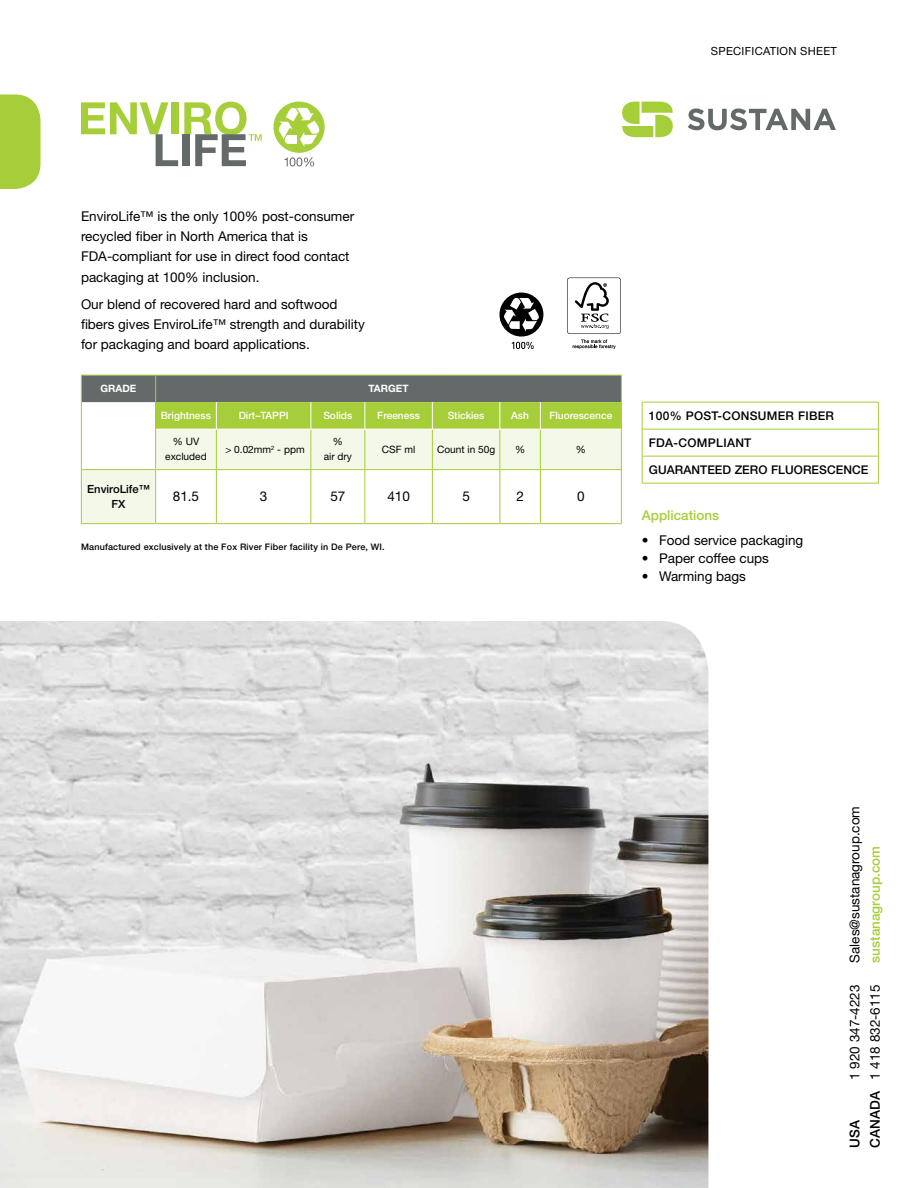
<style>
.page{position:relative;width:918px;height:1188px;background:#fff}
.page>*{position:absolute;margin:0;border:0;box-sizing:border-box;transform-origin:0 0}
.t1{font:13.5px/20.2px "Helvetica Neue LT Std";color:#000}
.t2{font:500 13.5px "Helvetica Neue LT Std";color:#a6ce39}
.t3{font:500 13.5px "Helvetica Neue LT Std";color:#000}
.t4{font:500 12px "Helvetica Neue LT Std";letter-spacing:.025em;color:#000}
.t5{font:500 12px "Helvetica Neue LT Std";letter-spacing:.005em;color:#000}
.t6{font:11.25px "Helvetica Neue LT Std";letter-spacing:.025em;color:#000}
.t7{font:500 11.25px/15px "Helvetica Neue LT Std";color:#000;text-align:center}
.t8{font:500 10.2px "Helvetica Neue LT Std";color:#fff}
.t9{font:10.2px/15px "Helvetica Neue LT Std";color:#000;text-align:center}
.t10{font:700 10.2px "Helvetica Neue LT Std";color:#fff}
.t11{font:500 9px "Helvetica Neue LT Std";letter-spacing:.02em;color:#000}
.s1{font-weight:500}
</style>
<div class="page">
<svg style="left:0;top:94px;width:40px;height:95px;background:#acd146"></svg>
<img style="left:0;top:621px;width:708px;height:567px">
<svg style="left:688px;top:108px;width:148px;height:22px"></svg>
<svg style="left:622px;top:102px;width:51px;height:35px"></svg>
<svg style="left:82px;top:430px;width:539px;height:93px"></svg>
<hr style="left:156px;top:469px;width:60px;height:1px;background:#a6ce39">
<hr style="left:216px;top:469px;width:95px;height:1px;background:#a6ce39">
<hr style="left:311px;top:469px;width:54px;height:1px;background:#a6ce39">
<hr style="left:365px;top:469px;width:67px;height:1px;background:#a6ce39">
<hr style="left:432px;top:469px;width:68px;height:1px;background:#a6ce39">
<hr style="left:500px;top:469px;width:40px;height:1px;background:#a6ce39">
<hr style="left:540px;top:469px;width:82px;height:1px;background:#a6ce39">
<hr style="left:81px;top:429px;width:1px;height:40px;background:#a6ce39">
<hr style="left:216px;top:429px;width:1px;height:40px;background:#a6ce39">
<hr style="left:310px;top:429px;width:1px;height:40px;background:#a6ce39">
<hr style="left:364px;top:429px;width:1px;height:40px;background:#a6ce39">
<hr style="left:432px;top:429px;width:1px;height:40px;background:#a6ce39">
<hr style="left:500px;top:429px;width:1px;height:40px;background:#a6ce39">
<hr style="left:540px;top:429px;width:1px;height:40px;background:#a6ce39">
<hr style="left:621px;top:429px;width:1px;height:40px;background:#a6ce39">
<hr style="left:81px;top:469px;width:75px;height:1px;background:#a6ce39">
<hr style="left:81px;top:470px;width:1px;height:53px;background:#a6ce39">
<hr style="left:155px;top:470px;width:1px;height:53px;background:#a6ce39">
<hr style="left:216px;top:470px;width:1px;height:53px;background:#a6ce39">
<hr style="left:310px;top:470px;width:1px;height:53px;background:#a6ce39">
<hr style="left:364px;top:470px;width:1px;height:53px;background:#a6ce39">
<hr style="left:432px;top:470px;width:1px;height:53px;background:#a6ce39">
<hr style="left:500px;top:470px;width:1px;height:53px;background:#a6ce39">
<hr style="left:540px;top:470px;width:1px;height:53px;background:#a6ce39">
<hr style="left:621px;top:470px;width:1px;height:53px;background:#a6ce39">
<hr style="left:156px;top:523px;width:60px;height:1px;background:#a6ce39">
<hr style="left:216px;top:523px;width:95px;height:1px;background:#a6ce39">
<hr style="left:311px;top:523px;width:54px;height:1px;background:#a6ce39">
<hr style="left:365px;top:523px;width:67px;height:1px;background:#a6ce39">
<hr style="left:432px;top:523px;width:68px;height:1px;background:#a6ce39">
<hr style="left:500px;top:523px;width:40px;height:1px;background:#a6ce39">
<hr style="left:540px;top:523px;width:82px;height:1px;background:#a6ce39">
<hr style="left:216px;top:429px;width:95px;height:1px;background:#fff">
<hr style="left:311px;top:429px;width:54px;height:1px;background:#fff">
<hr style="left:432px;top:429px;width:68px;height:1px;background:#fff">
<hr style="left:500px;top:429px;width:40px;height:1px;background:#fff">
<hr style="left:540px;top:429px;width:81px;height:1px;background:#fff">
<hr style="left:81px;top:523px;width:75px;height:1px;background:#a6ce39">
<hr style="left:155px;top:429px;width:1px;height:40px;background:#a6ce39">
<svg style="left:81px;top:375px;width:541px;height:54px;background:#8ca160"></svg>
<hr style="left:642px;top:402px;width:237px;height:1px;background:#a6ce39">
<hr style="left:642px;top:429px;width:237px;height:1px;background:#a6ce39">
<hr style="left:642px;top:456px;width:237px;height:1px;background:#a6ce39">
<svg style="left:642px;top:403px;width:1px;height:80px"></svg>
<svg style="left:878px;top:403px;width:1px;height:80px"></svg>
<hr style="left:642px;top:483px;width:237px;height:1px;background:#a6ce39">
<svg style="left:567px;top:278px;width:54px;height:56px"></svg>
<svg style="left:573px;top:340px;width:43px;height:9px"></svg>
<svg style="left:500px;top:293px;width:43px;height:56px"></svg>
<svg style="left:81px;top:102px;width:97px;height:64px"></svg>
<div style="left:182px;top:134px;width:7px;height:32px;background:#636a69"></div>
<svg style="left:184px;top:102px;width:78px;height:64px"></svg>
<svg style="left:273px;top:102px;width:52px;height:65px"></svg>
<p class="t6" style="left:711px;top:45px;width:128px">SPECIFICATION SHEET</p>
<p class="t1" style="left:81px;top:206px;width:275px">EnviroLife™ is the only 100% post-consumer recycled fiber in North America that is FDA-compliant for use in direct food contact packaging at 100% inclusion.</p>
<p class="t1" style="left:81px;top:293px;width:285px">Our blend of recovered hard and softwood fibers gives EnviroLife™ strength and durability for packaging and board applications.</p>
<p class="t10" style="left:101px;top:382px;width:37px">GRADE</p>
<p class="t10" style="left:368px;top:382px;width:42px">TARGET</p>
<p class="t8" style="left:161px;top:409px;width:52px">Brightness</p>
<p class="t8" style="left:239px;top:409px;width:51px">Dirt–TAPPI</p>
<p class="t8" style="left:323px;top:409px;width:30px">Solids</p>
<p class="t8" style="left:377px;top:409px;width:44px">Freeness</p>
<p class="t8" style="left:448px;top:409px;width:38px">Stickies</p>
<p class="t8" style="left:511px;top:409px;width:19px">Ash</p>
<p class="t8" style="left:549px;top:409px;width:64px">Fluorescence</p>
<p class="t9" style="left:165px;top:434px;width:43px">% UV excluded</p>
<p class="t9" style="left:225px;top:442px;width:81px">&gt; 0.02mm<sup>2</sup> - ppm</p>
<p class="t9" style="left:324px;top:434px;width:30px">%<br>air dry</p>
<p class="t9" style="left:382px;top:442px;width:35px">CSF ml</p>
<p class="t9" style="left:437px;top:442px;width:60px">Count in 50g</p>
<p class="t9" style="left:515px;top:442px;width:12px">%</p>
<p class="t9" style="left:576px;top:442px;width:12px">%</p>
<p class="t7" style="left:87px;top:482px;width:64px">EnviroLife™<br>FX</p>
<p class="t1" style="left:173px;top:486px;width:28px">81.5</p>
<p class="t1" style="left:260px;top:486px;width:9px">3</p>
<p class="t1" style="left:330px;top:486px;width:17px">57</p>
<p class="t1" style="left:387px;top:486px;width:24px">410</p>
<p class="t1" style="left:462px;top:486px;width:9px">5</p>
<p class="t1" style="left:516px;top:486px;width:9px">2</p>
<p class="t1" style="left:577px;top:486px;width:9px">0</p>
<p class="t11" style="left:81px;top:541px;width:305px">Manufactured exclusively at the Fox River Fiber facility in De Pere, WI.</p>
<p class="t4" style="left:649px;top:408px;width:187px">100% POST-CONSUMER FIBER</p>
<p class="t4" style="left:649px;top:435px;width:104px">FDA-COMPLIANT</p>
<p class="t5" style="left:649px;top:462px;width:221px">GUARANTEED ZERO FLUORESCENCE</p>
<p class="t2" style="left:642px;top:507px;width:79px">Applications</p>
<p class="t1" style="left:642px;top:530px;width:163px">• Food service packaging</p>
<p class="t1" style="left:642px;top:548px;width:129px">• Paper coffee cups</p>
<p class="t1" style="left:642px;top:566px;width:106px">• Warming bags</p>
<p class="t1" style="left:844px;top:963px;width:158px;rotate:-90deg">Sales@sustanagroup.com</p>
<p class="t2" style="left:867px;top:963px;width:118px;rotate:-90deg">sustanagroup.com</p>
<p class="t1" style="left:844px;top:1148px;width:164px;text-align:right;rotate:-90deg">1 920 347-4223<br><span class="s1">CANADA</span> 1 418 832-6115</p>
<p class="t3" style="left:847px;top:1148px;width:29px;rotate:-90deg">USA</p>
</div>
